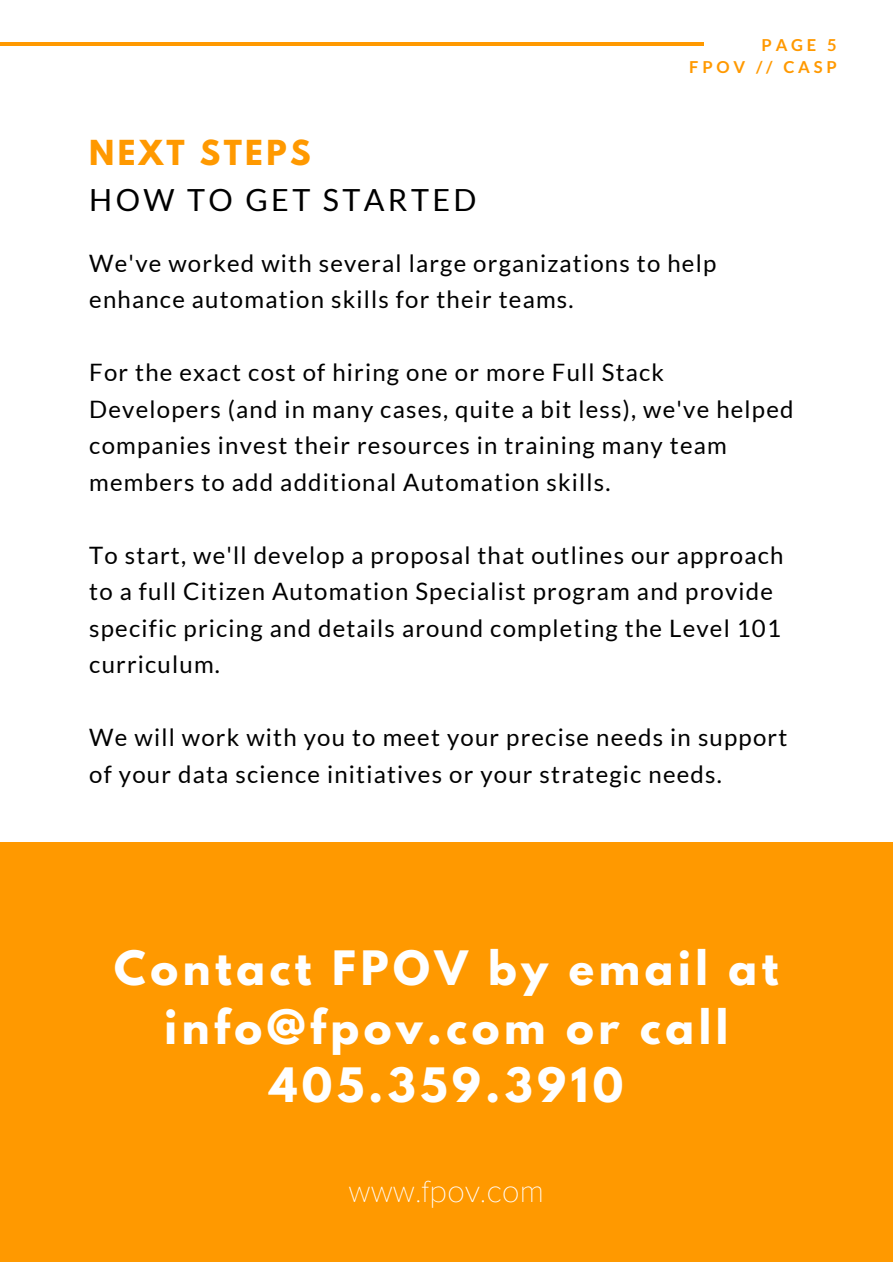
<style>
.page{position:relative;width:893px;height:1264px;background:#fff}
.page>*{position:absolute;margin:0;border:0;box-sizing:border-box;transform-origin:0 0}
.t1{font:700 42px/58.5px "League Spartan";letter-spacing:.11em;color:#fff;text-align:center}
.t2{font:100 31.5px "Proxima Nova T";color:#fff}
.t3{font:30.45px "Lato";letter-spacing:.11em;color:#000}
.t4{font:700 30.45px "League Spartan";letter-spacing:.11em;color:#f90}
.t5{font:24px/36.5px "Lato";letter-spacing:.05em;color:#000}
.t6{font:700 16.5px/22.5px "Lato";letter-spacing:.23em;color:#f90;text-align:right}
</style>
<div class="page">
<hr style="left:0;top:42px;width:703px;height:3px;background:#f90">
<div style="left:0;top:842px;width:892px;height:419px;background:#f90"></div>
<p class="t4" style="left:89px;top:137px;width:223px">NEXT STEPS</p>
<p class="t3" style="left:89px;top:181px;width:388px">HOW TO GET STARTED</p>
<p class="t6" style="left:689px;top:33px;width:149px">PAGE 5<br>FPOV // CASP</p>
<p class="t5" style="left:89px;top:244px;width:628px">We've worked with several large organizations to help enhance automation skills for their teams.</p>
<p class="t5" style="left:89px;top:353px;width:705px">For the exact cost of hiring one or more Full Stack Developers (and in many cases, quite a bit less), we've helped companies invest their resources in training many team members to add additional Automation skills.</p>
<p class="t5" style="left:89px;top:536px;width:695px">To start, we'll develop a proposal that outlines our approach to a full Citizen Automation Specialist program and provide specific pricing and details around completing the Level 101 curriculum.</p>
<p class="t5" style="left:89px;top:718px;width:699px">We will work with you to meet your precise needs in support of your data science initiatives or your strategic needs.</p>
<h1 class="t1" style="left:114px;top:944px;width:665px">Contact FPOV by email at info@fpov.com or call<br>405.359.3910</h1>
<h2 class="t2" style="left:348px;top:1172px;width:197px">www.fpov.com</h2>
</div>
